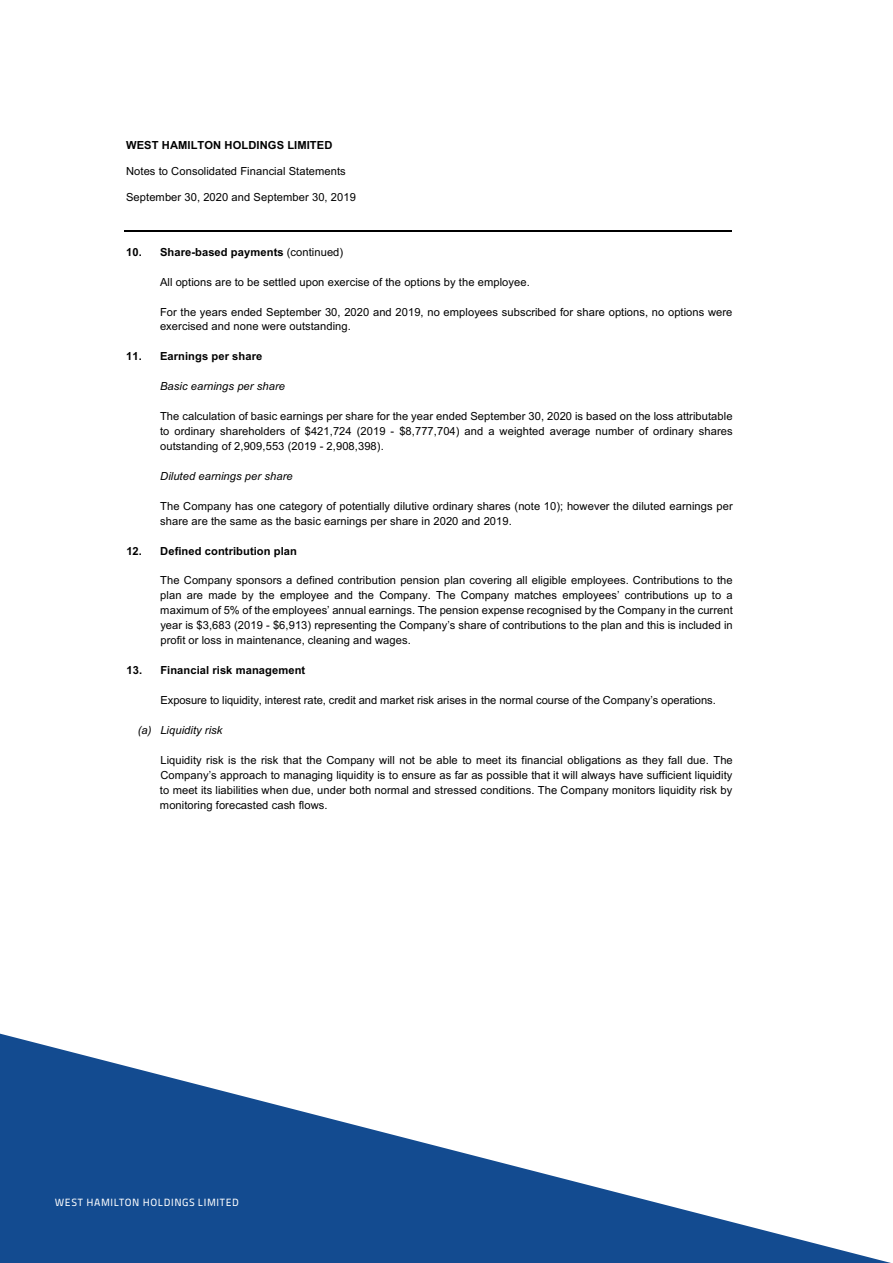
<style>
.page{position:relative;width:893px;height:1263px;background:#fff}
.page>*{position:absolute;margin:0;border:0;box-sizing:border-box;transform-origin:0 0}
.t1{font:11.1px/15px "Arial";letter-spacing:.005em;color:#000;text-align:justify}
.t2{font:700 11.1px "Arial";letter-spacing:.01em;color:#000}
.t3{font:italic 11.1px "Arial";letter-spacing:.01em;color:#000}
.t4{font:10.5px "Titillium Maps 26 L 500 wt";letter-spacing:.055em;color:#fff}
.s1{font-weight:400}
</style>
<div class="page">
<svg style="left:0;top:1034px;width:891px;height:229px;fill:#154d91"></svg>
<hr style="left:124px;top:230px;width:608px;height:2px;background:#000">
<p class="t2" style="left:126px;top:137px;width:208px">WEST HAMILTON HOLDINGS LIMITED</p>
<p class="t1" style="left:126px;top:163px;width:221px">Notes to Consolidated Financial Statements</p>
<p class="t1" style="left:126px;top:189px;width:231px">September 30, 2020 and September 30, 2019</p>
<p class="t2" style="left:126px;top:244px;width:219px">10. Share-based payments <span class="s1">(continued)</span></p>
<p class="t1" style="left:160px;top:274px;width:371px">All options are to be settled upon exercise of the options by the employee.</p>
<p class="t1" style="left:160px;top:304px;width:574px">For the years ended September 30, 2020 and 2019, no employees subscribed for share options, no options were exercised and none were outstanding.</p>
<p class="t2" style="left:126px;top:349px;width:138px">11. Earnings per share</p>
<p class="t3" style="left:160px;top:379px;width:126px">Basic earnings per share</p>
<p class="t1" style="left:160px;top:409px;width:574px">The calculation of basic earnings per share for the year ended September 30, 2020 is based on the loss attributable to ordinary shareholders of $421,724 (2019 - $8,777,704) and a weighted average number of ordinary shares outstanding of 2,909,553 (2019 - 2,908,398).</p>
<p class="t3" style="left:160px;top:469px;width:134px">Diluted earnings per share</p>
<p class="t1" style="left:160px;top:498px;width:574px">The Company has one category of potentially dilutive ordinary shares (note 10); however the diluted earnings per share are the same as the basic earnings per share in 2020 and 2019.</p>
<p class="t2" style="left:126px;top:543px;width:172px">12. Defined contribution plan</p>
<p class="t1" style="left:160px;top:573px;width:574px">The Company sponsors a defined contribution pension plan covering all eligible employees. Contributions to the plan are made by the employee and the Company. The Company matches employees’ contributions up to a maximum of 5% of the employees’ annual earnings. The pension expense recognised by the Company in the current year is $3,683 (2019 - $6,913) representing the Company’s share of contributions to the plan and this is included in profit or loss in maintenance, cleaning and wages.</p>
<p class="t2" style="left:126px;top:662px;width:180px">13. Financial risk management</p>
<p class="t1" style="left:160px;top:692px;width:557px">Exposure to liquidity, interest rate, credit and market risk arises in the normal course of the Company’s operations.</p>
<p class="t3" style="left:138px;top:723px;width:86px">(a) Liquidity risk</p>
<p class="t1" style="left:160px;top:752px;width:574px">Liquidity risk is the risk that the Company will not be able to meet its financial obligations as they fall due. The Company’s approach to managing liquidity is to ensure as far as possible that it will always have sufficient liquidity to meet its liabilities when due, under both normal and stressed conditions. The Company monitors liquidity risk by monitoring forecasted cash flows.</p>
<p class="t4" style="left:55px;top:1194px;width:186px">WEST HAMILTON HOLDINGS LIMITED</p>
</div>
